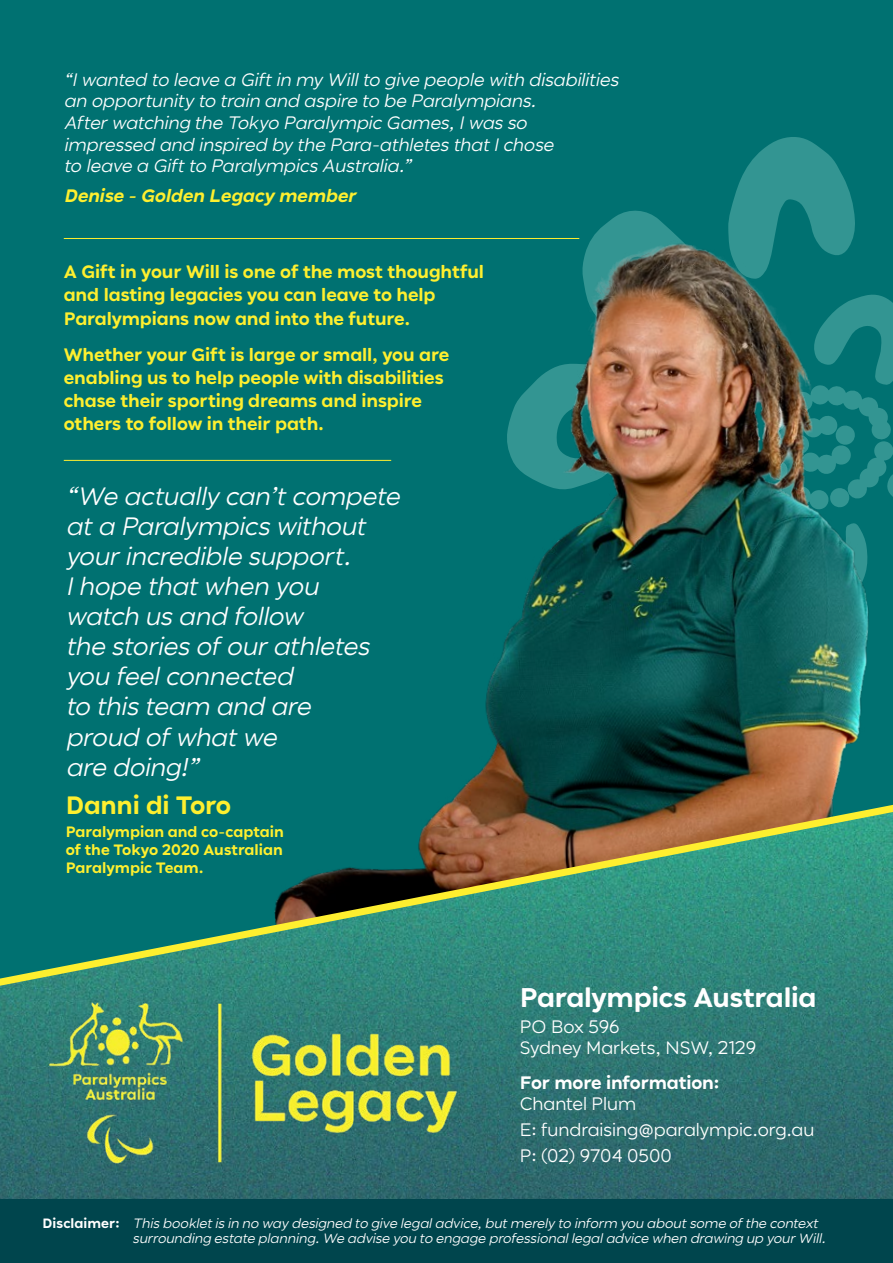
<style>
.page{position:relative;width:893px;height:1263px;background:#007171}
.page>*{position:absolute;margin:0;border:0;box-sizing:border-box;transform-origin:0 0}
.H2Sub_head_green{font:27px "Pact Set Bold";letter-spacing:-.01em;color:#fff}
.black_text{font:italic 25.05px/30.2px "Pact";color:#fff}
.black_text-2{font:700 25.05px "Pact";letter-spacing:-.01em;color:#feef2f}
.t1{font:700 18px/23.2px "Pact";letter-spacing:-.005em;color:#feef2f}
.black_text-3{font:italic 18px/21.6px "Pact";color:#fff}
.bullet{font:18px "Pact Set Regular";letter-spacing:-.005em;color:#fff}
.black_text-4{font:18px/21.6px "Pact";letter-spacing:-.005em;color:#fff}
.black_text-5{font:italic 700 18px "Pact";color:#feef2f}
.bullet-2{font:18px "Pact Set Bold";letter-spacing:-.005em;color:#fff}
.black_text-6{font:700 15px/18px "Pact";color:#feef2f;text-align:justify}
.t2{font:italic 13.5px/15px "Pact";color:#fff}
.s1{font-weight:700;font-style:normal}
</style>
<div class="page">
<svg style="left:731px;top:137px;width:122px;height:70px"></svg>
<img style="left:235px;top:207px;width:658px;height:525px">
<svg style="left:0;top:732px;width:893px;height:467px"></svg>
<div style="left:0;top:1199px;width:893px;height:64px;background:#00454d"></div>
<img style="left:17px;top:979px;width:477px;height:207px">
<hr style="left:64px;top:238px;width:515px;height:1px;background:#feef2f">
<hr style="left:64px;top:460px;width:327px;height:1px;background:#feef2f">
<p class="black_text-3" style="left:64px;top:70px;width:560px">“Iwanted to leave a Gift in my Willto give people with disabilities an opportunity to train and aspire to be Paralympians.<br>After watching the Tokyo Paralympic Games,Iwas so impressed and inspired by the Para-athletes that Ichose<br>to leave a Gift to Paralympics Australia.”</p>
<p class="black_text-5" style="left:64px;top:188px;width:297px">Denise - Golden Legacy member</p>
<p class="t1" style="left:64px;top:261px;width:422px">A Gift in your Will is one of the most thoughtful and lasting legacies you can leave to help<br>Paralympians now and into the future.</p>
<p class="t1" style="left:64px;top:343px;width:387px">Whether your Gift is large or small, you are enabling us to help people with disabilities chase their sporting dreams and inspire others to follow in their path.</p>
<p class="black_text" style="left:66px;top:482px;width:340px">“We actually can’t compete at a Paralympics without your incredible support.<br>Ihope that when you watch us and follow<br>the stories ofour athletes you feelconnected<br>to this team and are<br>proud ofwhat we<br>are doing!”</p>
<p class="black_text-2" style="left:66px;top:794px;width:167px">Danni di Toro</p>
<p class="black_text-6" style="left:66px;top:823px;width:220px">Paralympian and co-captain of the Tokyo 2020 Australian Paralympic Team.</p>
<h2 class="H2Sub_head_green" style="left:520px;top:985px;width:298px">Paralympics Australia</h2>
<p class="black_text-4" style="left:520px;top:1016px;width:238px">PO Box 596<br>Sydney Markets, NSW, 2129</p>
<p class="bullet-2" style="left:520px;top:1074px;width:201px">For more information:</p>
<p class="bullet" style="left:520px;top:1096px;width:118px">Chantel Plum</p>
<p class="bullet" style="left:520px;top:1122px;width:296px">E: fundraising@paralympic.org.au</p>
<p class="bullet" style="left:520px;top:1147px;width:154px">P: (02) 9704 0500</p>
<p class="t2" style="left:133px;top:1216px;width:697px;text-indent:-90px"><span class="s1">D i s c l a i m e r :</span> This bookletis in no way designed to give legaladvice,butmerely to inform you aboutsome ofthe context surrounding estate planning.We advise you to engage professionallegaladvice when drawing up yourWill.</p>
</div>
